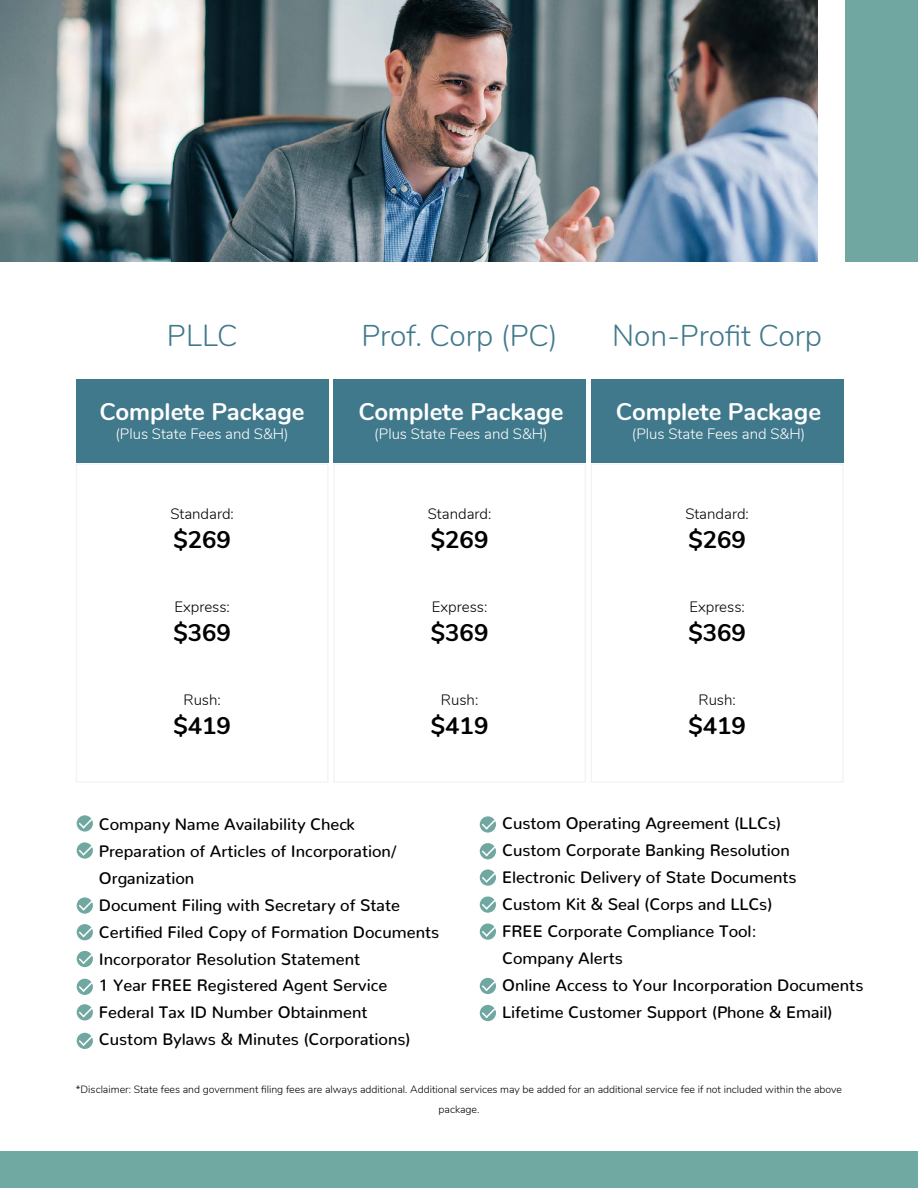
<style>
.page{position:relative;width:918px;height:1188px;background:#fff}
.page>*{position:absolute;margin:0;border:0;box-sizing:border-box;transform-origin:0 0}
.t1{font:300 30px "Nunito";color:#40798c}
.t2{font:700 24px "Nunito";color:#fff}
.t3{font:700 24px "Nunito";color:#000}
.t4{font:500 16.5px/27px "Nunito";color:#000}
.t5{font:300 15px "Nunito";color:#000}
.t6{font:300 15px "Nunito";color:#fff}
.t7{font:300 10.5px/19.8px "Nunito";color:#000;text-align:center}
</style>
<div class="page">
<img style="left:0;top:0;width:818px;height:262px">
<div style="left:846px;top:0;width:72px;height:262px;background:#70a7a1"></div>
<div style="left:0;top:1151px;width:918px;height:37px;background:#70a9a1"></div>
<div style="left:333px;top:380px;width:253px;height:83px;background:#40798c"></div>
<div style="left:591px;top:380px;width:253px;height:83px;background:#40798c"></div>
<div style="left:76px;top:380px;width:253px;height:83px;background:#40798c"></div>
<svg style="left:77px;top:815px;width:16px;height:17px"></svg>
<svg style="left:79px;top:819px;width:13px;height:10px"></svg>
<svg style="left:77px;top:842px;width:16px;height:17px"></svg>
<svg style="left:79px;top:846px;width:13px;height:10px"></svg>
<svg style="left:77px;top:897px;width:16px;height:17px"></svg>
<svg style="left:79px;top:901px;width:13px;height:10px"></svg>
<svg style="left:77px;top:924px;width:16px;height:16px"></svg>
<svg style="left:79px;top:927px;width:13px;height:10px"></svg>
<svg style="left:77px;top:951px;width:16px;height:16px"></svg>
<svg style="left:79px;top:954px;width:13px;height:10px"></svg>
<div style="left:77px;top:979px;width:16px;height:16px;background:#70a7a1;border-radius:50%"></div>
<svg style="left:79px;top:982px;width:13px;height:10px"></svg>
<div style="left:77px;top:1004px;width:16px;height:16px;background:#70a7a1;border-radius:50%"></div>
<svg style="left:79px;top:1008px;width:13px;height:9px"></svg>
<div style="left:77px;top:1033px;width:16px;height:16px;background:#70a7a1;border-radius:50%"></div>
<svg style="left:79px;top:1036px;width:13px;height:10px"></svg>
<svg style="left:480px;top:978px;width:16px;height:16px"></svg>
<svg style="left:482px;top:981px;width:13px;height:10px"></svg>
<svg style="left:480px;top:1005px;width:16px;height:16px"></svg>
<svg style="left:482px;top:1008px;width:13px;height:10px"></svg>
<svg style="left:480px;top:816px;width:16px;height:17px"></svg>
<svg style="left:482px;top:820px;width:13px;height:10px"></svg>
<div style="left:480px;top:843px;width:16px;height:16px;background:#70a7a1;border-radius:50%"></div>
<svg style="left:482px;top:846px;width:13px;height:10px"></svg>
<svg style="left:480px;top:869px;width:16px;height:17px"></svg>
<svg style="left:482px;top:873px;width:13px;height:10px"></svg>
<svg style="left:480px;top:896px;width:16px;height:17px"></svg>
<svg style="left:482px;top:900px;width:13px;height:10px"></svg>
<svg style="left:480px;top:923px;width:16px;height:17px"></svg>
<svg style="left:482px;top:927px;width:13px;height:10px"></svg>
<h1 class="t1" style="left:167px;top:313px;width:72px">PLLC</h1>
<h1 class="t1" style="left:612px;top:313px;width:212px">Non-Profit Corp</h1>
<h1 class="t1" style="left:361px;top:313px;width:198px">Prof. Corp (PC)</h1>
<h2 class="t2" style="left:99px;top:394px;width:207px">Complete Package</h2>
<p class="t6" style="left:115px;top:423px;width:175px">(Plus State Fees and S&amp;H)</p>
<p class="t5" style="left:170px;top:503px;width:65px">Standard:</p>
<h2 class="t3" style="left:173px;top:522px;width:59px">$269</h2>
<p class="t5" style="left:174px;top:596px;width:57px">Express:</p>
<h2 class="t3" style="left:173px;top:615px;width:59px">$369</h2>
<p class="t5" style="left:183px;top:689px;width:39px">Rush:</p>
<h2 class="t3" style="left:173px;top:708px;width:59px">$419</h2>
<h2 class="t2" style="left:358px;top:394px;width:207px">Complete Package</h2>
<p class="t6" style="left:374px;top:423px;width:175px">(Plus State Fees and S&amp;H)</p>
<p class="t5" style="left:428px;top:503px;width:65px">Standard:</p>
<h2 class="t3" style="left:431px;top:522px;width:59px">$269</h2>
<p class="t5" style="left:432px;top:596px;width:57px">Express:</p>
<h2 class="t3" style="left:431px;top:615px;width:59px">$369</h2>
<p class="t5" style="left:441px;top:689px;width:39px">Rush:</p>
<h2 class="t3" style="left:431px;top:708px;width:59px">$419</h2>
<h2 class="t2" style="left:616px;top:394px;width:207px">Complete Package</h2>
<p class="t6" style="left:632px;top:423px;width:175px">(Plus State Fees and S&amp;H)</p>
<p class="t5" style="left:685px;top:503px;width:65px">Standard:</p>
<h2 class="t3" style="left:688px;top:522px;width:59px">$269</h2>
<p class="t5" style="left:689px;top:596px;width:57px">Express:</p>
<h2 class="t3" style="left:688px;top:615px;width:59px">$369</h2>
<p class="t5" style="left:698px;top:689px;width:39px">Rush:</p>
<h2 class="t3" style="left:688px;top:708px;width:59px">$419</h2>
<p class="t4" style="left:99px;top:808px;width:342px">Company Name Availability Check Preparation of Articles of Incorporation/ Organization<br>Document Filing with Secretary of State Certified Filed Copy of Formation Documents Incorporator Resolution Statement<br>1 Year FREE Registered Agent Service Federal Tax ID Number Obtainment<br>Custom Bylaws &amp; Minutes (Corporations)</p>
<p class="t4" style="left:502px;top:808px;width:363px">Custom Operating Agreement (LLCs)<br>Custom Corporate Banking Resolution Electronic Delivery of State Documents<br>Custom Kit &amp; Seal (Corps and LLCs)<br>FREE Corporate Compliance Tool:<br>Company Alerts<br>Online Access to Your Incorporation Documents Lifetime Customer Support (Phone &amp; Email)</p>
<p class="t7" style="left:76px;top:1079px;width:768px">*Disclaimer: State fees and government filing fees are always additional. Additional services may be added for an additional service fee if not included within the above package.</p>
</div>
